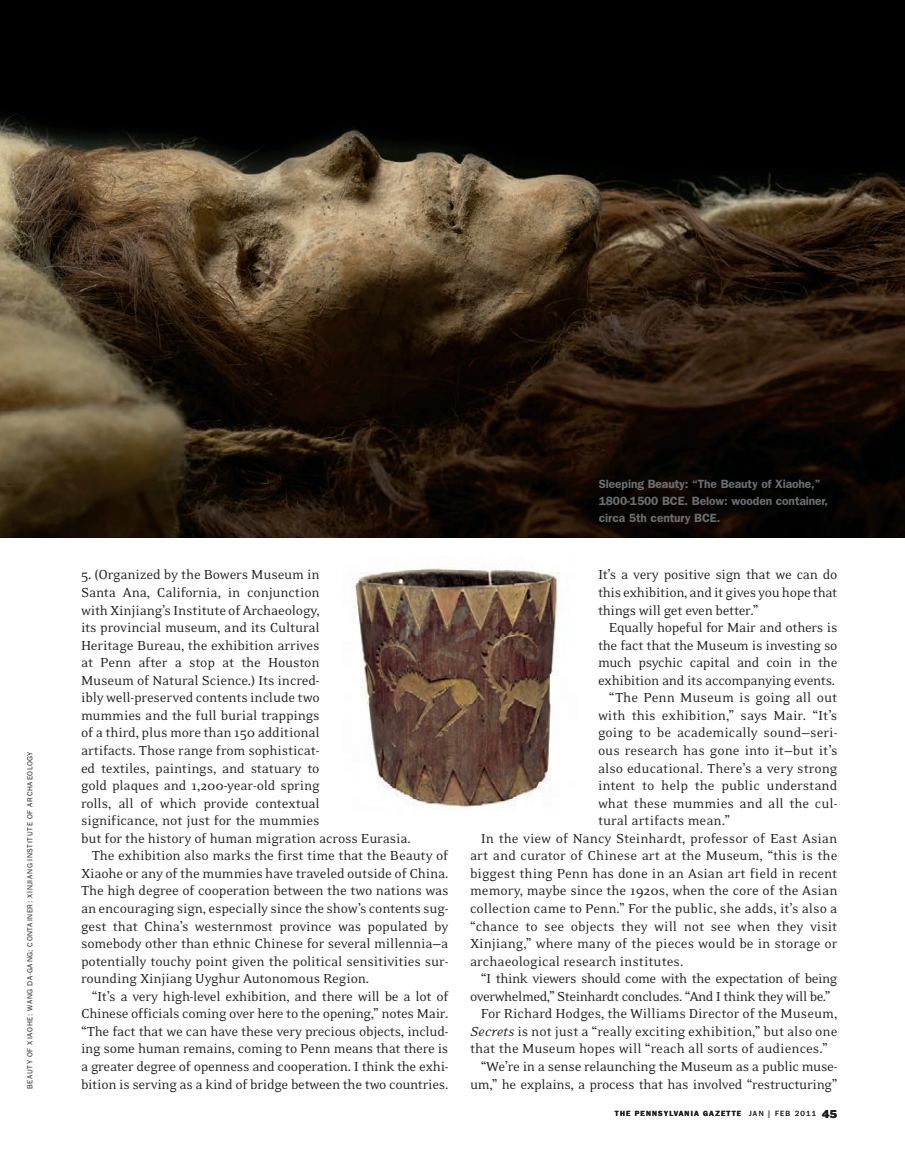
<style>
.page{position:relative;width:905px;height:1175px;background:#fff}
.page>*{position:absolute;margin:0;border:0;box-sizing:border-box;transform-origin:0 0}
.t1{font:15px/17.5px "Eidetic Neo";letter-spacing:-.01em;color:#231f20;text-align:justify}
.t2{font:15px "Eidetic Neo";letter-spacing:-.03em;color:#231f20}
.t3{font:600 12px/17.2px "Franklin Gothic";letter-spacing:-.01em;color:#6c6d70}
.t4{font:7.5px "Franklin Gothic";letter-spacing:.05em;color:#231f20}
.t5{font:600 7.5px "Franklin Gothic";letter-spacing:.145em;color:#231f20}
.s1{font-style:italic}
.s2{font-weight:400}
.s3{font-weight:400;font-size:10.5px}
</style>
<div class="page">
<img style="left:0;top:0;width:904px;height:537px">
<img style="left:353px;top:564px;width:206px;height:243px">
<p class="t4" style="left:27px;top:1089px;width:340px;rotate:-90deg">BEAUTY OF XIAOHE: WANG DA-GANG; CONTAINER: XINJIANG INSTITUTE OF ARCHAEOLOGY</p>
<p class="t1" style="left:81px;top:567px;width:240px">5. (Organized by the Bowers Museum in</p>
<p class="t1" style="left:81px;top:585px;width:240px">Santa Ana, California, in conjunction</p>
<p class="t1" style="left:81px;top:602px;width:240px">with Xinjiang’s Institute of Archaeology,</p>
<p class="t1" style="left:81px;top:620px;width:240px">its provincial museum, and its Cultural</p>
<p class="t1" style="left:81px;top:637px;width:240px">Heritage Bureau, the exhibition arrives</p>
<p class="t1" style="left:81px;top:655px;width:240px">at Penn after a stop at the Houston</p>
<p class="t1" style="left:81px;top:672px;width:240px">Museum of Natural Science.) Its incred-</p>
<p class="t1" style="left:81px;top:690px;width:240px">ibly well-preserved contents include two</p>
<p class="t1" style="left:81px;top:707px;width:240px">mummies and the full burial trappings</p>
<p class="t1" style="left:81px;top:725px;width:240px">of a third, plus more than 150 additional</p>
<p class="t1" style="left:81px;top:742px;width:240px">artifacts. Those range from sophisticat-</p>
<p class="t1" style="left:81px;top:760px;width:240px">ed textiles, paintings, and statuary to</p>
<p class="t1" style="left:81px;top:778px;width:240px">gold plaques and 1,200-year-old spring</p>
<p class="t1" style="left:81px;top:795px;width:240px">rolls, all of which provide contextual</p>
<p class="t1" style="left:81px;top:813px;width:240px">significance, not just for the mummies</p>
<p class="t1" style="left:81px;top:830px;width:331px">but for the history of human migration across Eurasia.</p>
<p class="t1" style="left:92px;top:848px;width:358px">The exhibition also marks the first time that the Beauty of</p>
<p class="t1" style="left:81px;top:865px;width:369px">Xiaohe or any of the mummies have traveled outside of China.</p>
<p class="t1" style="left:81px;top:883px;width:369px">The high degree of cooperation between the two nations was</p>
<p class="t1" style="left:81px;top:900px;width:369px">an encouraging sign, especially since the show’s contents sug-</p>
<p class="t1" style="left:81px;top:918px;width:369px">gest that China’s westernmost province was populated by</p>
<p class="t1" style="left:81px;top:936px;width:369px">somebody other than ethnic Chinese for several millennia—a</p>
<p class="t1" style="left:81px;top:953px;width:369px">potentially touchy point given the political sensitivities sur-</p>
<p class="t1" style="left:81px;top:971px;width:290px">rounding Xinjiang Uyghur Autonomous Region.</p>
<p class="t1" style="left:92px;top:988px;width:358px">“It’s a very high-level exhibition, and there will be a lot of</p>
<p class="t1" style="left:81px;top:1006px;width:369px">Chinese officials coming over here to the opening,” notes Mair.</p>
<p class="t1" style="left:81px;top:1023px;width:369px">“The fact that we can have these very precious objects, includ-</p>
<p class="t1" style="left:81px;top:1041px;width:369px">ing some human remains, coming to Penn means that there is</p>
<p class="t1" style="left:81px;top:1058px;width:369px">a greater degree of openness and cooperation. I think the exhi-</p>
<p class="t1" style="left:81px;top:1076px;width:369px">bition is serving as a kind of bridge between the two countries.</p>
<p class="t3" style="left:598px;top:476px;width:231px">Sleeping Beauty: “The Beauty of Xiaohe,”<br>1800-1500 BCE. Below: wooden container, circa 5th century BCE.</p>
<p class="t1" style="left:598px;top:567px;width:241px">It’s a very positive sign that we can do this exhibition, and it gives you hope that things will get even better.”</p>
<p class="t1" style="left:608px;top:620px;width:230px">Equally hopeful for Mair and others is</p>
<p class="t1" style="left:598px;top:637px;width:241px">the fact that the Museum is investing so</p>
<p class="t1" style="left:598px;top:655px;width:241px">much psychic capital and coin in the</p>
<p class="t1" style="left:598px;top:672px;width:239px">exhibition and its accompanying events.</p>
<p class="t1" style="left:608px;top:690px;width:230px">“The Penn Museum is going all out</p>
<p class="t1" style="left:598px;top:707px;width:241px">with this exhibition,” says Mair. “It’s</p>
<p class="t1" style="left:598px;top:725px;width:241px">going to be academically sound—seri-</p>
<p class="t1" style="left:598px;top:743px;width:241px">ous research has gone into it—but it’s</p>
<p class="t1" style="left:598px;top:760px;width:241px">also educational. There’s a very strong</p>
<p class="t1" style="left:598px;top:778px;width:241px">intent to help the public understand</p>
<p class="t1" style="left:598px;top:795px;width:241px">what these mummies and all the cul-</p>
<p class="t1" style="left:598px;top:813px;width:134px">tural artifacts mean.”</p>
<p class="t1" style="left:481px;top:830px;width:358px">In the view of Nancy Steinhardt, professor of East Asian</p>
<p class="t1" style="left:470px;top:848px;width:369px">art and curator of Chinese art at the Museum, “this is the</p>
<p class="t1" style="left:470px;top:865px;width:369px">biggest thing Penn has done in an Asian art field in recent</p>
<p class="t1" style="left:470px;top:883px;width:369px">memory, maybe since the 1920s, when the core of the Asian</p>
<p class="t1" style="left:470px;top:900px;width:369px">collection came to Penn.” For the public, she adds, it’s also a</p>
<p class="t1" style="left:470px;top:918px;width:369px">“chance to see objects they will not see when they visit</p>
<p class="t1" style="left:470px;top:936px;width:369px">Xinjiang,” where many of the pieces would be in storage or</p>
<p class="t1" style="left:470px;top:953px;width:215px">archaeological research institutes.</p>
<p class="t2" style="left:481px;top:973px;width:358px">“I think viewers should come with the expectation of being</p>
<p class="t2" style="left:470px;top:990px;width:362px">overwhelmed,” Steinhardt concludes. “And I think they will be.”</p>
<p class="t1" style="left:481px;top:1006px;width:358px">For Richard Hodges, the Williams Director of the Museum,</p>
<p class="t1" style="left:470px;top:1023px;width:369px"><span class="s1">Secrets</span> is not just a “really exciting exhibition,” but also one</p>
<p class="t1" style="left:470px;top:1041px;width:359px">that the Museum hopes will “reach all sorts of audiences.”</p>
<p class="t1" style="left:481px;top:1058px;width:358px">“We’re in a sense relaunching the Museum as a public muse-</p>
<p class="t1" style="left:470px;top:1076px;width:369px">um,” he explains, a process that has involved “restructuring”</p>
<p class="t5" style="left:615px;top:1110px;width:224px">THE PENNSYLVANIA GAZETTE <span class="s2">JAN | FEB 2011</span> <span class="s3">45</span></p>
</div>
